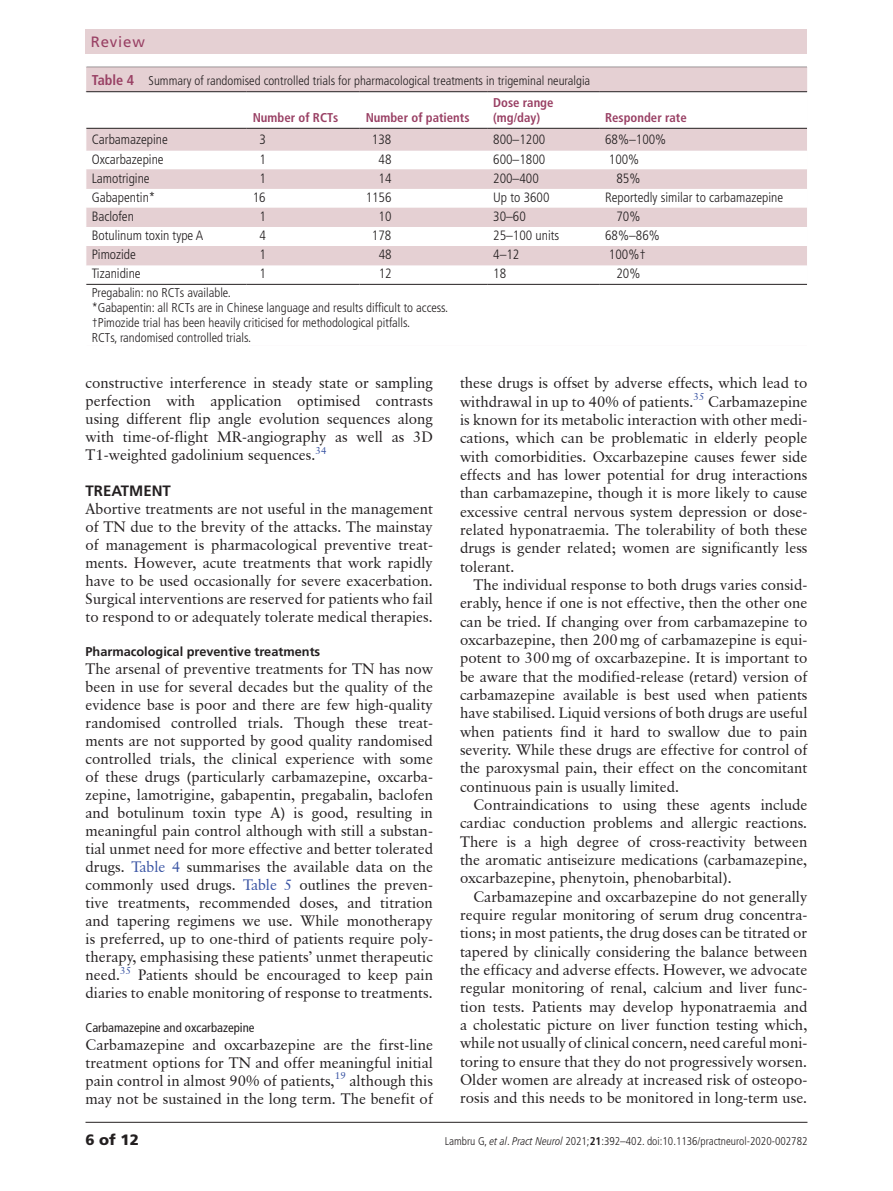
<style>
.page{position:relative;width:893px;height:1191px;background:#fff}
.page>*{position:absolute;margin:0;border:0;box-sizing:border-box;transform-origin:0 0}
.t1{font:15px/18.3px "Classical Garamond BT";color:#231f20;text-align:justify}
.t2{font:700 15px "Frutiger LT Std";color:#231f20}
.t3{font:15px "Frutiger LT Std";letter-spacing:.055em;color:#994064}
.t4{font:900 15px "Frutiger LT Std";color:#231f20}
.t5{font:300 condensed 13.5px "Frutiger LT Pro";color:#231f20}
.t6{font:300 condensed 12.75px/15px "Frutiger LT Pro";color:#231f20}
.t7{font:700 condensed 12.75px/15px "Frutiger LT Pro";color:#994064}
.t8{font:700 12.75px "Frutiger LT Std";color:#231f20}
.t9{font:condensed 12.75px "Frutiger LT Pro";color:#231f20}
.t10{font:300 condensed 11.25px "Frutiger LT Pro";color:#231f20}
.s1{font-weight:700;font-size:14.25px;color:#994064}
.s2{color:#3853a3}
.s3{font-style:italic}
.s4{font-weight:700}
</style>
<div class="page">
<hr style="left:86px;top:1122px;width:721px;height:1px;background:#231f20">
<div style="left:86px;top:30px;width:721px;height:24px;background:#e5d0d3"></div>
<div style="left:86px;top:66px;width:722px;height:279px;background:#e5d0d3"></div>
<svg style="left:88px;top:92px;width:718px;height:192px;background:#fcfcfc"></svg>
<svg style="left:88px;top:129px;width:718px;height:136px"></svg>
<div style="left:86px;top:284px;width:722px;height:61px;background:#fff"></div>
<hr style="left:86px;top:91px;width:161px;height:1px;background:#231f20">
<hr style="left:86px;top:128px;width:161px;height:1px;background:#231f20">
<hr style="left:247px;top:91px;width:113px;height:1px;background:#231f20">
<hr style="left:247px;top:128px;width:113px;height:1px;background:#231f20">
<hr style="left:360px;top:91px;width:127px;height:1px;background:#231f20">
<hr style="left:360px;top:128px;width:127px;height:1px;background:#231f20">
<hr style="left:487px;top:91px;width:112px;height:1px;background:#231f20">
<hr style="left:487px;top:128px;width:112px;height:1px;background:#231f20">
<hr style="left:599px;top:91px;width:209px;height:1px;background:#231f20">
<hr style="left:599px;top:128px;width:208px;height:1px;background:#231f20">
<hr style="left:86px;top:284px;width:161px;height:1px;background:#231f20">
<hr style="left:247px;top:284px;width:113px;height:1px;background:#231f20">
<hr style="left:360px;top:284px;width:127px;height:1px;background:#231f20">
<hr style="left:487px;top:284px;width:112px;height:1px;background:#231f20">
<hr style="left:599px;top:284px;width:208px;height:1px;background:#231f20">
<p class="t3" style="left:91px;top:33px;width:56px">Review</p>
<p class="t6" style="left:92px;top:74px;width:500px"><span class="s1">Table 4</span> Summary of randomised controlled trials for pharmacological treatments in trigeminal neuralgia</p>
<p class="t7" style="left:253px;top:110px;width:87px">Number of RCTs</p>
<p class="t7" style="left:366px;top:110px;width:105px">Number of patients</p>
<p class="t7" style="left:493px;top:95px;width:62px">Dose range (mg/day)</p>
<p class="t7" style="left:605px;top:110px;width:83px">Responder rate</p>
<p class="t5" style="left:92px;top:132px;width:78px">Carbamazepine</p>
<p class="t5" style="left:259px;top:132px;width:8px">3</p>
<p class="t5" style="left:372px;top:132px;width:21px">138</p>
<p class="t5" style="left:493px;top:132px;width:54px">800–1200</p>
<p class="t5" style="left:605px;top:132px;width:63px">68%–100%</p>
<p class="t5" style="left:92px;top:151px;width:74px">Oxcarbazepine</p>
<p class="t5" style="left:259px;top:151px;width:8px">1</p>
<p class="t5" style="left:379px;top:151px;width:14px">48</p>
<p class="t5" style="left:493px;top:151px;width:54px">600–1800</p>
<p class="t5" style="left:609px;top:151px;width:32px">100%</p>
<p class="t5" style="left:92px;top:170px;width:60px">Lamotrigine</p>
<p class="t5" style="left:259px;top:170px;width:8px">1</p>
<p class="t5" style="left:379px;top:170px;width:14px">14</p>
<p class="t5" style="left:493px;top:170px;width:47px">200–400</p>
<p class="t5" style="left:616px;top:170px;width:25px">85%</p>
<p class="t5" style="left:92px;top:189px;width:65px">Gabapentin*</p>
<p class="t5" style="left:253px;top:189px;width:14px">16</p>
<p class="t5" style="left:366px;top:189px;width:27px">1156</p>
<p class="t5" style="left:493px;top:189px;width:58px">Up to 3600</p>
<p class="t5" style="left:605px;top:189px;width:180px">Reportedly similar to carbamazepine</p>
<p class="t5" style="left:92px;top:208px;width:44px">Baclofen</p>
<p class="t5" style="left:259px;top:208px;width:8px">1</p>
<p class="t5" style="left:379px;top:208px;width:14px">10</p>
<p class="t5" style="left:493px;top:208px;width:34px">30–60</p>
<p class="t5" style="left:616px;top:208px;width:25px">70%</p>
<p class="t5" style="left:92px;top:228px;width:113px">Botulinum toxin type A</p>
<p class="t5" style="left:259px;top:228px;width:8px">4</p>
<p class="t5" style="left:372px;top:228px;width:21px">178</p>
<p class="t5" style="left:493px;top:228px;width:68px">25–100 units</p>
<p class="t5" style="left:605px;top:228px;width:56px">68%–86%</p>
<p class="t5" style="left:92px;top:247px;width:46px">Pimozide</p>
<p class="t5" style="left:259px;top:247px;width:8px">1</p>
<p class="t5" style="left:379px;top:247px;width:14px">48</p>
<p class="t5" style="left:493px;top:247px;width:28px">4–12</p>
<p class="t5" style="left:609px;top:247px;width:38px">100%†</p>
<p class="t5" style="left:92px;top:266px;width:51px">Tizanidine</p>
<p class="t5" style="left:259px;top:266px;width:8px">1</p>
<p class="t5" style="left:379px;top:266px;width:14px">12</p>
<p class="t5" style="left:493px;top:266px;width:14px">18</p>
<p class="t5" style="left:616px;top:266px;width:25px">20%</p>
<p class="t6" style="left:92px;top:285px;width:358px">Pregabalin: no RCTs available.<br>*Gabapentin: all RCTs are in Chinese language and results difficult to access. †Pimozide trial has been heavily criticised for methodological pitfalls.<br>RCTs, randomised controlled trials.</p>
<p class="t1" style="left:86px;top:374px;width:349px">constructive interference in steady state or sampling perfection with application optimised contrasts using different flip angle evolution sequences along with time-of-flight MR-angiography as well as 3D T1-weighted gadolinium sequences.<sup>34</sup></p>
<p class="t2" style="left:86px;top:482px;width:18px">Treat</p>
<p class="t2" style="left:129px;top:482px;width:41px">ment</p>
<p class="t1" style="left:86px;top:500px;width:349px">Abortive treatments are not useful in the management of TN due to the brevity of the attacks. The mainstay of management is pharmacological preventive treat&shy;ments. However, acute treatments that work rapidly have to be used occasionally for severe exacerbation.<br>Surgical interventions are reserved for patients who fail to respond to or adequately tolerate medical therapies.</p>
<p class="t8" style="left:86px;top:644px;width:236px">Pharmacological preventive treatments</p>
<p class="t1" style="left:85px;top:659px;width:349px">The arsenal of preventive treatments for TN has now been in use for several decades but the quality of the evidence base is poor and there are few high-quality randomised controlled trials. Though these treat&shy;ments are not supported by good quality randomised controlled trials, the clinical experience with some of these drugs (particularly carbamazepine, oxcarba&shy;zepine, lamotrigine, gabapentin, pregabalin, baclofen and botulinum toxin type A) is good, resulting in meaningful pain control although with still a substan&shy;tial unmet need for more effective and better tolerated drugs. <span class="s2">Table 4</span> summarises the available data on the commonly used drugs. <span class="s2">Table 5</span> outlines the preven&shy;tive treatments, recommended doses, and titration and tapering regimens we use. While monotherapy is preferred, up to one-third of patients require poly&shy;therapy, emphasising these patients’ unmet therapeutic need.<sup>35</sup> Patients should be encouraged to keep pain diaries to enable monitoring of response to treatments.</p>
<p class="t9" style="left:86px;top:1020px;width:171px">Carbamazepine and oxcarbazepine</p>
<p class="t1" style="left:86px;top:1035px;width:349px">Carbamazepine and oxcarbazepine are the first-line treatment options for TN and offer meaningful initial pain control in almost 90% of patients,<sup>19</sup> although this may not be sustained in the long term. The benefit of</p>
<p class="t1" style="left:460px;top:373px;width:349px">these drugs is offset by adverse effects, which lead to withdrawal in up to 40% of patients.<sup>35</sup> Carbamazepine is known for its metabolic interaction with other medi&shy;cations, which can be problematic in elderly people with comorbidities. Oxcarbazepine causes fewer side effects and has lower potential for drug interactions than carbamazepine, though it is more likely to cause excessive central nervous system depression or dose&shy;related hyponatraemia. The tolerability of both these drugs is gender related; women are significantly less tolerant.</p>
<p class="t1" style="left:460px;top:575px;width:349px;text-indent:14px">The individual response to both drugs varies consid&shy;erably, hence if one is not effective, then the other one can be tried. If changing over from carbamazepine to oxcarbazepine, then 200mg of carbamazepine is equi&shy;potent to 300mg of oxcarbazepine. It is important to be aware that the modified-release (retard) version of carbamazepine available is best used when patients have stabilised. Liquid versions of both drugs are useful when patients find it hard to swallow due to pain severity. While these drugs are effective for control of the paroxysmal pain, their effect on the concomitant continuous pain is usually limited.</p>
<p class="t1" style="left:460px;top:795px;width:349px;text-indent:14px">Contraindications to using these agents include cardiac conduction problems and allergic reactions.<br>There is a high degree of cross-reactivity between the aromatic antiseizure medications (carbamazepine, oxcarbazepine, phenytoin, phenobarbital).</p>
<p class="t1" style="left:460px;top:887px;width:349px;text-indent:14px">Carbamazepine and oxcarbazepine do not generally require regular monitoring of serum drug concentra&shy;tions; in most patients, the drug doses can be titrated or tapered by clinically considering the balance between the efficacy and adverse effects. However, we advocate regular monitoring of renal, calcium and liver func&shy;tion tests. Patients may develop hyponatraemia and a cholestatic picture on liver function testing which, while not usually of clinical concern, need careful moni&shy;toring to ensure that they do not progressively worsen.<br>Older women are already at increased risk of osteopo&shy;rosis and this needs to be monitored in long-term use.</p>
<p class="t4" style="left:86px;top:1130px;width:55px">6 of 12</p>
<p class="t10" style="left:445px;top:1134px;width:364px">Lambru G, <span class="s3">et al</span>. <span class="s3">Pract Neurol</span> 2021;<span class="s4">21</span>:392–402. doi:10.1136/practneurol-2020-002782</p>
</div>
